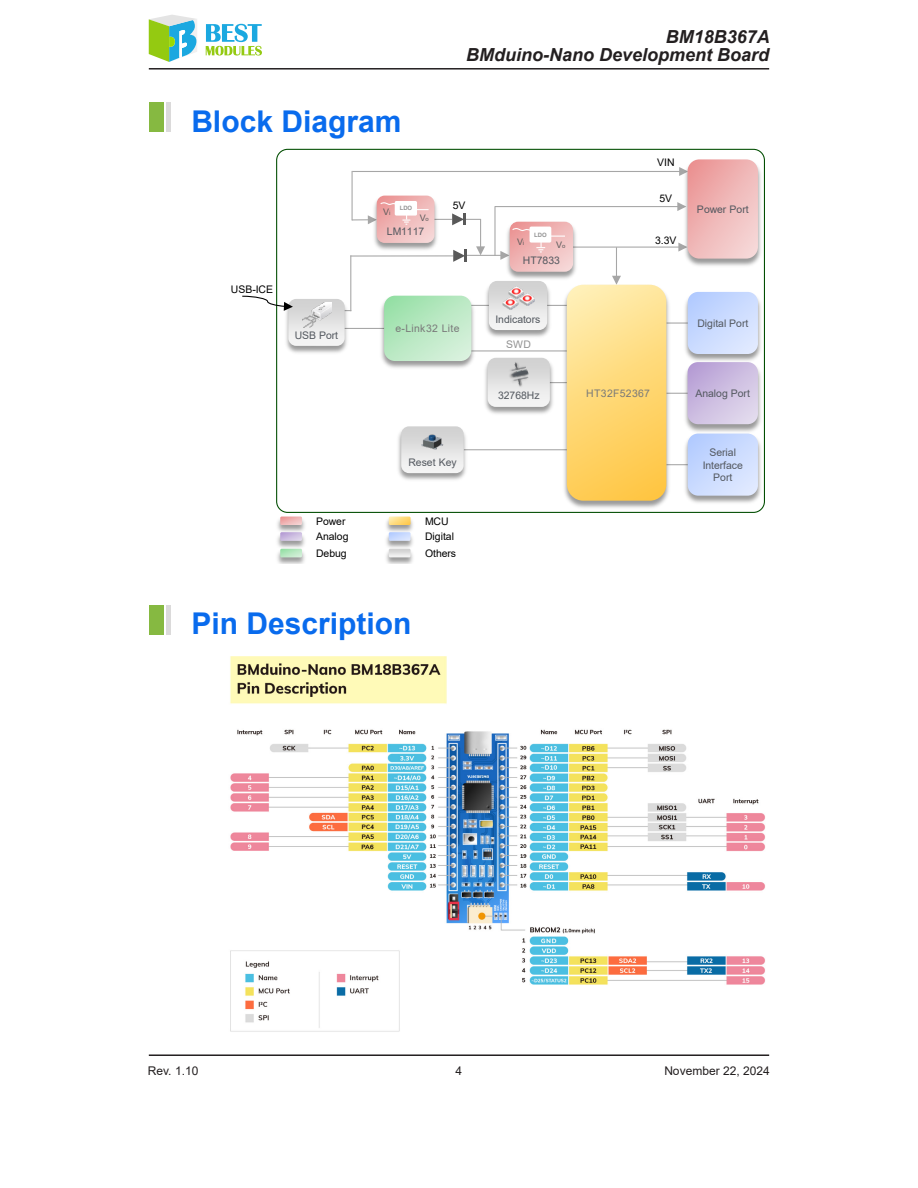
<style>
.page{position:relative;width:918px;height:1188px;background:#fff}
.page>*{position:absolute;margin:0;border:0;box-sizing:border-box;transform-origin:0 0}
._01_大标{font:700 30px "Arial";color:#096bed}
.t1{font:italic 700 18px/18.8px "Arial";color:#231f20;text-align:right}
.t2{font:12px "Arial";color:#231f20}
.t3{font:10.5px/12.6px "Arial";letter-spacing:-.005em;color:#53585f;text-align:center}
.t4{font:10.5px/16.5px "Arial";letter-spacing:-.005em;color:#000}
.t5{font:10.5px "Arial";letter-spacing:.03em;color:#797979}
.t6{font:10.5px "Arial";color:#919191}
.t7{font:9px "Arial";color:#595959}
.t8{font:700 6px "Arial";letter-spacing:-.015em;color:#929292}
.s1{font-size:6px}
</style>
<div class="page">
<hr style="left:149px;top:1054px;width:620px;height:2px;background:#231f20">
<hr style="left:149px;top:68px;width:620px;height:2px;background:#231f20">
<svg style="left:149px;top:15px;width:48px;height:47px"></svg>
<svg style="left:206px;top:24px;width:56px;height:32px"></svg>
<hr style="left:352px;top:171px;width:1px;height:49px;background:#a6a6a6">
<hr style="left:666px;top:323px;width:39px;height:1px;background:#a6a6a6">
<hr style="left:666px;top:393px;width:39px;height:1px;background:#a6a6a6">
<hr style="left:666px;top:464px;width:39px;height:1px;background:#a6a6a6">
<hr style="left:542px;top:247px;width:138px;height:1px;background:#a6a6a6">
<hr style="left:495px;top:206px;width:184px;height:1px;background:#a6a6a6">
<hr style="left:352px;top:171px;width:329px;height:1px;background:#a6a6a6">
<img style="left:687px;top:158px;width:77px;height:111px">
<img style="left:758px;top:198px;width:3px;height:35px">
<svg style="left:677px;top:159px;width:81px;height:100px;background:#efbfbf"></svg>
<img style="left:681px;top:290px;width:83px;height:70px">
<img style="left:685px;top:312px;width:76px;height:34px">
<svg style="left:688px;top:292px;width:70px;height:62px;background:#cadbfe"></svg>
<img style="left:681px;top:435px;width:83px;height:71px">
<img style="left:690px;top:496px;width:65px;height:5px">
<svg style="left:688px;top:435px;width:70px;height:61px;background:#cadafd"></svg>
<img style="left:681px;top:360px;width:83px;height:75px">
<img style="left:683px;top:382px;width:79px;height:35px">
<svg style="left:688px;top:362px;width:70px;height:62px;background:#cdbee1"></svg>
<img style="left:561px;top:296px;width:112px;height:216px">
<img style="left:386px;top:516px;width:27px;height:14px">
<svg style="left:389px;top:517px;width:22px;height:8px"></svg>
<img style="left:386px;top:530px;width:27px;height:17px">
<svg style="left:389px;top:532px;width:22px;height:9px"></svg>
<img style="left:386px;top:547px;width:27px;height:16px">
<svg style="left:389px;top:549px;width:22px;height:8px"></svg>
<img style="left:277px;top:516px;width:28px;height:14px">
<svg style="left:280px;top:517px;width:22px;height:8px"></svg>
<img style="left:277px;top:530px;width:28px;height:17px">
<svg style="left:280px;top:532px;width:22px;height:9px"></svg>
<img style="left:277px;top:547px;width:28px;height:16px">
<svg style="left:280px;top:549px;width:22px;height:8px"></svg>
<img style="left:382px;top:195px;width:47px;height:1px">
<svg style="left:242px;top:196px;width:424px;height:305px"></svg>
<img style="left:230px;top:656px;width:535px;height:376px">
<div style="left:149px;top:102px;width:15px;height:30px;background:#86b941"></div>
<hr style="left:167px;top:102px;width:4px;height:30px;background:#dbdada">
<div style="left:149px;top:605px;width:15px;height:29px;background:#86b941"></div>
<hr style="left:167px;top:605px;width:4px;height:29px;background:#dbdada">
<p class="_01_大标" style="left:191px;top:100px;width:212px">Block Diagram</p>
<p class="t7" style="left:383px;top:205px;width:9px">V<span class="s1">i</span></p>
<p class="t8" style="left:400px;top:204px;width:14px">LDO</p>
<p class="t7" style="left:420px;top:211px;width:11px">V<span class="s1">o</span></p>
<p class="t4" style="left:231px;top:281px;width:44px">USB-ICE</p>
<p class="t3" style="left:387px;top:225px;width:39px">LM1117</p>
<h2 class="t1" style="left:466px;top:28px;width:305px">BM18B367A<br>BMduino-Nano Development Board</h2>
<p class="t4" style="left:453px;top:197px;width:14px">5V</p>
<p class="t8" style="left:534px;top:230px;width:14px">LDO</p>
<p class="t7" style="left:517px;top:236px;width:9px">V<span class="s1">i</span></p>
<p class="t7" style="left:556px;top:238px;width:11px">V<span class="s1">o</span></p>
<p class="t3" style="left:523px;top:254px;width:39px">HT7833</p>
<p class="t4" style="left:657px;top:154px;width:19px">VIN</p>
<p class="t4" style="left:660px;top:190px;width:14px">5V</p>
<p class="t4" style="left:655px;top:232px;width:23px">3.3V</p>
<p class="t3" style="left:697px;top:203px;width:53px">Power Port</p>
<p class="t3" style="left:295px;top:328px;width:45px">USB Port</p>
<p class="t5" style="left:395px;top:321px;width:66px">e-Link32 Lite</p>
<p class="t3" style="left:408px;top:456px;width:50px">Reset Key</p>
<p class="t4" style="left:316px;top:513px;width:31px">Power</p>
<p class="t4" style="left:425px;top:513px;width:25px">MCU</p>
<p class="t4" style="left:316px;top:545px;width:32px">Debug</p>
<p class="t4" style="left:316px;top:528px;width:34px">Analog</p>
<p class="t4" style="left:425px;top:528px;width:33px">Digital<br>Others</p>
<p class="_01_大标" style="left:191px;top:603px;width:222px">Pin Description</p>
<p class="t3" style="left:496px;top:312px;width:46px">Indicators</p>
<p class="t6" style="left:506px;top:337px;width:26px">SWD</p>
<p class="t3" style="left:498px;top:389px;width:43px">32768Hz</p>
<p class="t3" style="left:697px;top:317px;width:52px">Digital Port</p>
<p class="t5" style="left:586px;top:386px;width:65px">HT32F52367</p>
<p class="t3" style="left:695px;top:387px;width:56px">Analog Port</p>
<p class="t3" style="left:703px;top:446px;width:42px">Serial<br>Interface<br>Port</p>
<p class="t2" style="left:148px;top:1063px;width:52px">Rev. 1.10</p>
<p class="t2" style="left:455px;top:1063px;width:8px">4</p>
<p class="t2" style="left:664px;top:1063px;width:107px">November 22, 2024</p>
</div>
